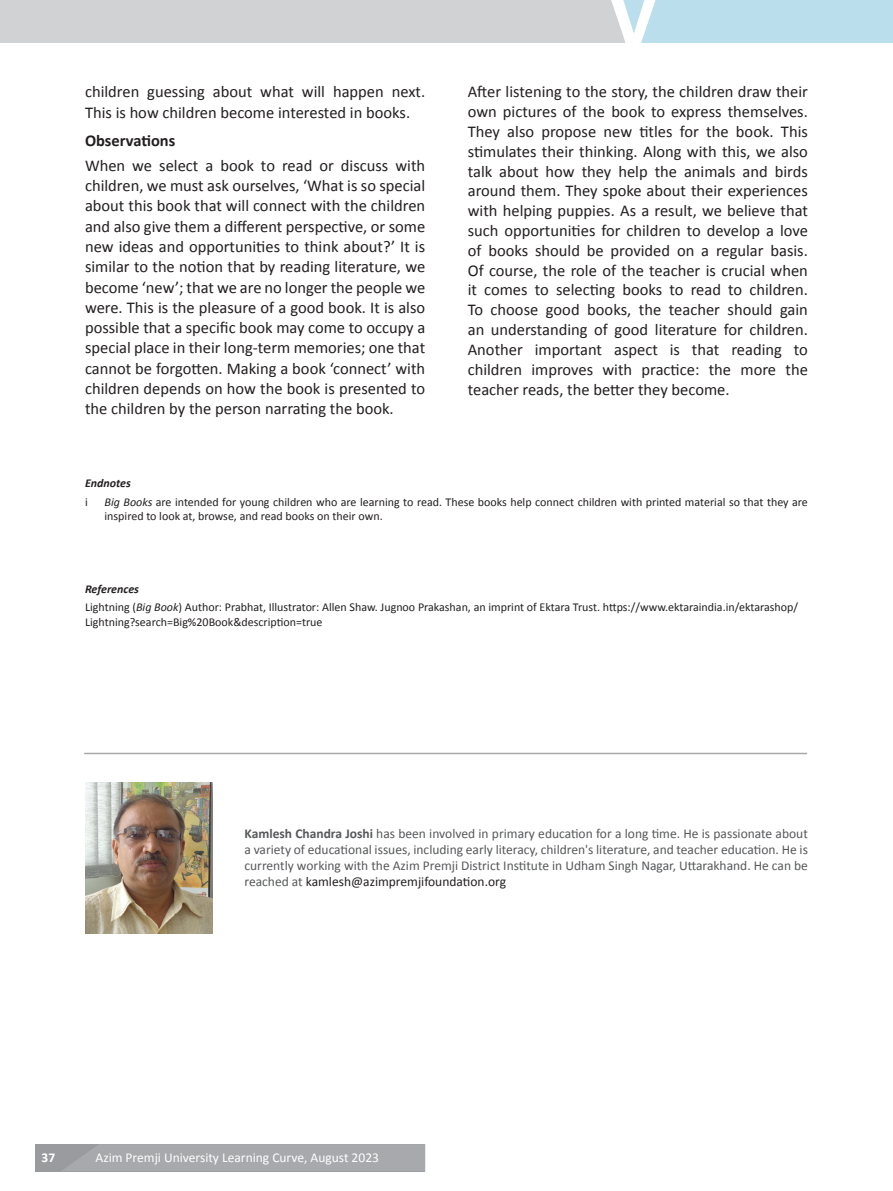
<style>
.page{position:relative;width:893px;height:1191px;background:#fff}
.page>*{position:absolute;margin:0;border:0;box-sizing:border-box;transform-origin:0 0}
.t1{font:16.5px/19.8px "Calibri";color:#231f20;text-align:justify}
.t2{font:700 16.5px "Calibri";color:#231f20}
.t3{font:13.5px/16.2px "Calibri";color:#57585a;text-align:justify}
.t4{font:13.5px "Calibri";color:#fff}
.t5{font:700 13.5px "Calibri";color:#fff}
.t6{font:12px/14.4px "Calibri";color:#231f20}
.t7{font:italic 700 12px "Calibri";color:#231f20}
.s1{font-style:italic}
.s2{font-weight:700;font-style:italic}
.s3{font-weight:700}
.s4{color:#231f20}
</style>
<div class="page">
<div style="left:0;top:0;width:893px;height:43px;background:#d1d2d4"></div>
<svg style="left:611px;top:0;width:282px;height:43px;background:#c0e0eb"></svg>
<hr style="left:84px;top:752px;width:723px;height:2px;background:#a8a9ad">
<img style="left:85px;top:783px;width:127px;height:150px">
<div style="left:35px;top:1144px;width:390px;height:27px;background:#999b9e"></div>
<div style="left:62px;top:1144px;width:363px;height:27px;background:#a8a9ad"></div>
<p class="t1" style="left:85px;top:82px;width:342px;line-height:20.2px">children guessing about what will happen next.<br>This is how children become interested in books.</p>
<p class="t2" style="left:85px;top:131px;width:92px">Observations</p>
<p class="t1" style="left:85px;top:155px;width:342px;line-height:20.2px">When we select a book to read or discuss with children, we must ask ourselves, ‘What is so special about this book that will connect with the children and also give them a different perspective, or some new ideas and opportunities to think about?’ It is similar to the notion that by reading literature, we become ‘new’; that we are no longer the people we were. This is the pleasure of a good book. It is also possible that a specific book may come to occupy a special place in their long-term memories; one that cannot be forgotten. Making a book ‘connect’ with children depends on how the book is presented to the children by the person narrating the book.</p>
<p class="t1" style="left:468px;top:82px;width:342px">After listening to the story, the children draw their own pictures of the book to express themselves.<br>They also propose new titles for the book. This stimulates their thinking. Along with this, we also talk about how they help the animals and birds around them. They spoke about their experiences with helping puppies. As a result, we believe that such opportunities for children to develop a love of books should be provided on a regular basis.<br>Of course, the role of the teacher is crucial when it comes to selecting books to read to children.<br>To choose good books, the teacher should gain an understanding of good literature for children.<br>Another important aspect is that reading to children improves with practice: the more the teacher reads, the better they become.</p>
<p class="t7" style="left:85px;top:475px;width:47px">Endnotes</p>
<p class="t6" style="left:85px;top:494px;width:4px">i</p>
<p class="t6" style="left:105px;top:494px;width:705px"><span class="s1">Big Books</span> are intended for young children who are learning to read. These books help connect children with printed material so that they are inspired to look at, browse, and read books on their own.</p>
<p class="t6" style="left:85px;top:579px;width:715px;line-height:18.6px"><span class="s2">References<br></span>Lightning (<span class="s1">Big Book</span>) Author: Prabhat, Illustrator: Allen Shaw. Jugnoo Prakashan, an imprint of Ektara Trust. https://www.ektaraindia.in/ektarashop/</p>
<p class="t6" style="left:85px;top:614px;width:239px">Lightning?search=Big%20Book&amp;description=true</p>
<p class="t3" style="left:244px;top:825px;width:565px"><span class="s3">Kamlesh Chandra Joshi</span> has been involved in primary education for a long time. He is passionate about a variety of educational issues, including early literacy, children's literature, and teacher education. He is currently working with the Azim Premji District Institute in Udham Singh Nagar, Uttarakhand. He can be reached at <span class="s4">kamlesh@azimpremjifoundation.org</span></p>
<p class="t5" style="left:42px;top:1149px;width:15px">37</p>
<p class="t4" style="left:96px;top:1148px;width:285px">Azim Premji University Learning Curve, August 2023</p>
</div>
